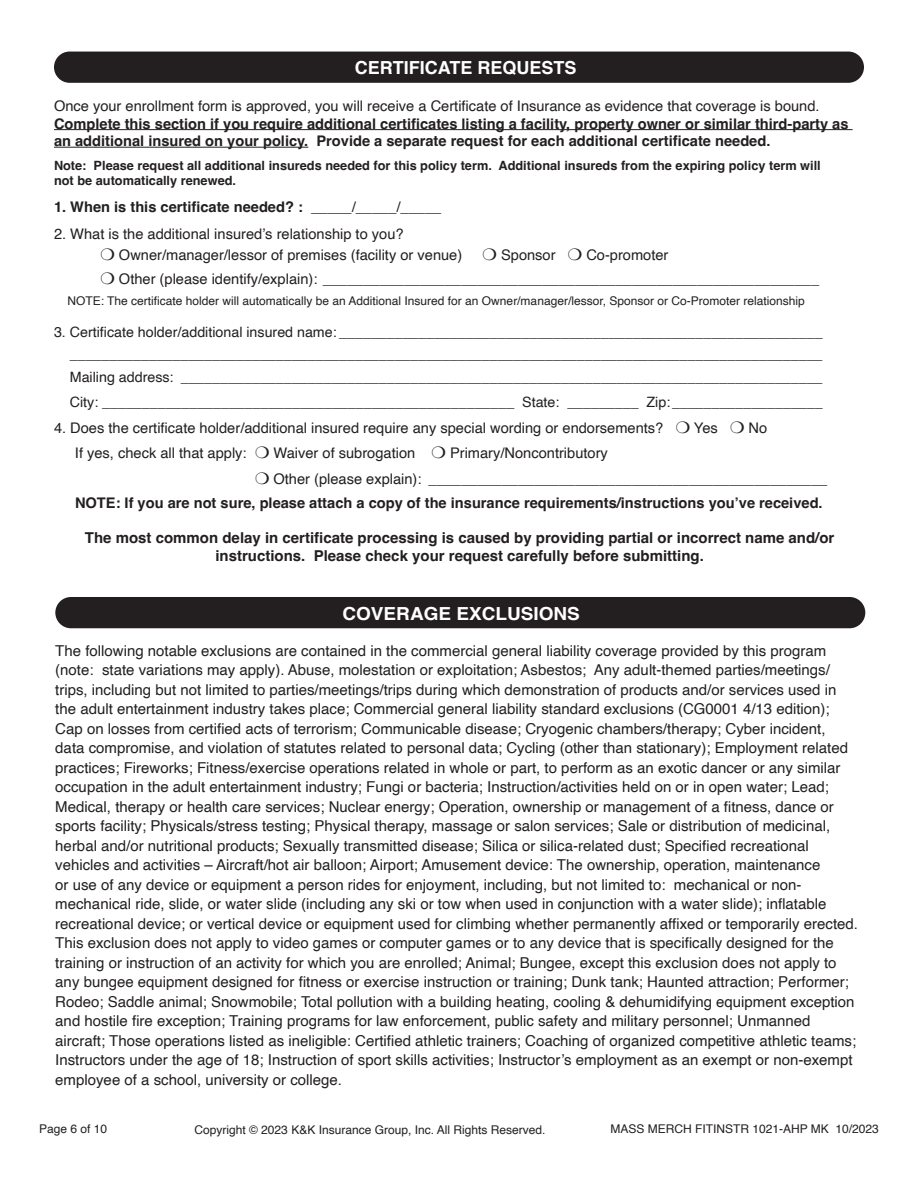
<style>
.page{position:relative;width:918px;height:1188px;background:#fff}
.page>*{position:absolute;margin:0;border:0;box-sizing:border-box;transform-origin:0 0}
.t1{font:700 18px "Helvetica";color:#fff}
.t2{font:700 18px "Helvetica";color:#fff;scale:1.05 1}
.t3{font:15px/19.5px "Helvetica";color:#231f20}
.t4{font:700 15px/18px "Helvetica";color:#231f20;text-align:center}
.t5{font:14.7px/21px "Helvetica";color:#231f20}
.t6{font:700 14.7px/17.5px "Helvetica";color:#231f20}
.t7{font:14.25px/22.5px "Helvetica";color:#231f20;text-align:justify}
.t8{font:700 12.75px/15px "Helvetica";color:#231f20}
.t9{font:12px "Helvetica";color:#231f20}
.s1{font-weight:400}
</style>
<div class="page">
<hr style="left:54px;top:129px;width:799px;height:1px;background:#231f20">
<hr style="left:54px;top:147px;width:254px;height:1px;background:#231f20">
<div style="left:54px;top:52px;width:810px;height:31px;background:#231f20;border-radius:16px"></div>
<div style="left:55px;top:597px;width:810px;height:31px;background:#231f20;border-radius:16px"></div>
<p class="t1" style="left:355px;top:57px;width:223px">CERTIFICATE REQUESTS</p>
<p class="t5" style="left:54px;top:96px;width:767px">Once your enrollment form is approved, you will receive a Certificate of Insurance as evidence that coverage is bound.</p>
<p class="t6" style="left:54px;top:116px;width:796px">Complete this section if you require additional certificates listing a facility, property owner or similar third-party as an additional insured on your policy. Provide a separate request for each additional certificate needed.</p>
<p class="t8" style="left:54px;top:160px;width:768px">Note: Please request all additional insureds needed for this policy term. Additional insureds from the expiring policy term will not be automatically renewed.</p>
<p class="t6" style="left:54px;top:200px;width:389px">1. When is this certificate needed? : <span class="s1">_____/_____/_____</span></p>
<p class="t5" style="left:119px;top:224px;width:345px;text-indent:-65px">2. What is the additional insured’s relationship to you?<br>Owner/manager/lessor of premises (facility or venue)</p>
<p class="t5" style="left:119px;top:243px;width:702px;line-height:24px;text-indent:467px">Co-promoter<br>Other (please identify/explain): _____________________________________________________________</p>
<p class="t9" style="left:67px;top:292px;width:739px">NOTE: The certificate holder will automatically be an Additional Insured for an Owner/manager/lessor, Sponsor or Co-Promoter relationship</p>
<p class="t7" style="left:70px;top:321px;width:754px;text-indent:-16px">3. Certificate holder/additional insured name: _____________________________________________________________ _______________________________________________________________________________________________ Mailing address: _________________________________________________________________________________</p>
<p class="t7" style="left:70px;top:391px;width:754px">City: ____________________________________________________ State: _________ Zip:___________________</p>
<p class="t5" style="left:54px;top:417px;width:611px">4. Does the certificate holder/additional insured require any special wording or endorsements?</p>
<p class="t5" style="left:694px;top:417px;width:25px">Yes</p>
<p class="t5" style="left:749px;top:417px;width:20px">No</p>
<p class="t5" style="left:75px;top:443px;width:173px">If yes, check all that apply:</p>
<p class="t5" style="left:273px;top:443px;width:143px">Waiver of subrogation</p>
<p class="t5" style="left:501px;top:245px;width:56px">Sponsor</p>
<p class="t5" style="left:273px;top:441px;width:555px;line-height:25.5px;text-indent:177px">Primary/Noncontributory<br>Other (please explain): _________________________________________________</p>
<p class="t6" style="left:75px;top:495px;width:749px">NOTE: If you are not sure, please attach a copy of the insurance requirements/instructions you’ve received.</p>
<p class="t4" style="left:85px;top:531px;width:751px">The most common delay in certificate processing is caused by providing partial or incorrect name and/or instructions. Please check your request carefully before submitting.</p>
<p class="t2" style="left:342px;top:603px;width:228px">COVERAGE EXCLUSIONS</p>
<p class="t3" style="left:55px;top:641px;width:804px">The following notable exclusions are contained in the commercial general liability coverage provided by this program (note: state variations may apply). Abuse, molestation or exploitation; Asbestos; Any adult-themed parties/meetings/ trips, including but not limited to parties/meetings/trips during which demonstration of products and/or services used in the adult entertainment industry takes place; Commercial general liability standard exclusions (CG0001 4/13 edition); Cap on losses from certified acts of terrorism; Communicable disease; Cryogenic chambers/therapy; Cyber incident, data compromise, and violation of statutes related to personal data; Cycling (other than stationary); Employment related practices; Fireworks; Fitness/exercise operations related in whole or part, to perform as an exotic dancer or any similar occupation in the adult entertainment industry; Fungi or bacteria; Instruction/activities held on or in open water; Lead; Medical, therapy or health care services; Nuclear energy; Operation, ownership or management of a fitness, dance or sports facility; Physicals/stress testing; Physical therapy, massage or salon services; Sale or distribution of medicinal, herbal and/or nutritional products; Sexually transmitted disease; Silica or silica-related dust; Specified recreational vehicles and activities – Aircraft/hot air balloon; Airport; Amusement device: The ownership, operation, maintenance<br>or use of any device or equipment a person rides for enjoyment, including, but not limited to: mechanical or non&shy;mechanical ride, slide, or water slide (including any ski or tow when used in conjunction with a water slide); inflatable recreational device; or vertical device or equipment used for climbing whether permanently affixed or temporarily erected.<br>This exclusion does not apply to video games or computer games or to any device that is specifically designed for the training or instruction of an activity for which you are enrolled; Animal; Bungee, except this exclusion does not apply to any bungee equipment designed for fitness or exercise instruction or training; Dunk tank; Haunted attraction; Performer; Rodeo; Saddle animal; Snowmobile; Total pollution with a building heating, cooling &amp; dehumidifying equipment exception and hostile fire exception; Training programs for law enforcement, public safety and military personnel; Unmanned aircraft; Those operations listed as ineligible: Certified athletic trainers; Coaching of organized competitive athletic teams; Instructors under the age of 18; Instruction of sport skills activities; Instructor’s employment as an exempt or non-exempt employee of a school, university or college.</p>
<p class="t9" style="left:39px;top:1120px;width:70px">Page 6 of 10</p>
<p class="t9" style="left:194px;top:1121px;width:353px">Copyright © 2023 K&amp;K Insurance Group, Inc. All Rights Reserved.</p>
<p class="t9" style="left:610px;top:1120px;width:270px">MASS MERCH FITINSTR 1021-AHP MK 10/2023</p>
</div>
